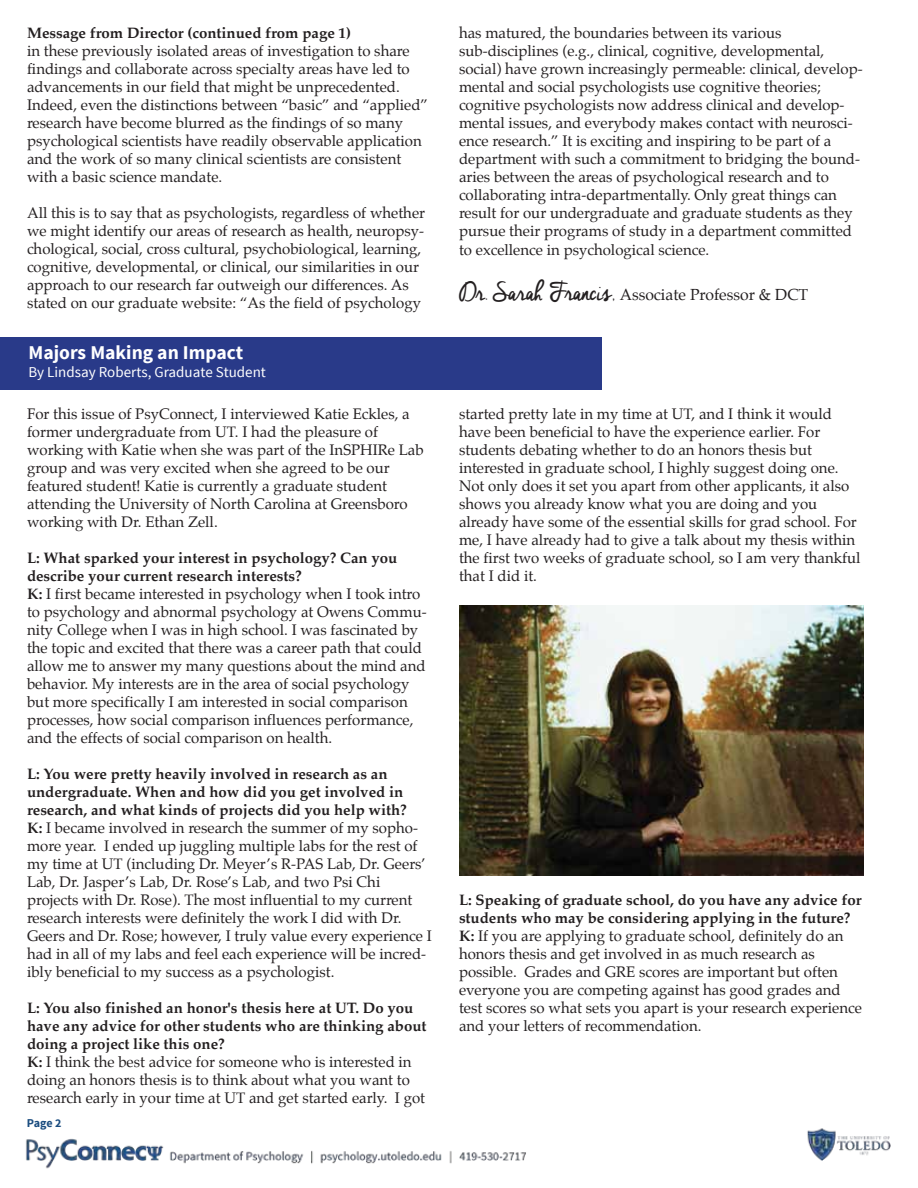
<style>
.page{position:relative;width:918px;height:1188px;background:#fff}
.page>*{position:absolute;margin:0;border:0;box-sizing:border-box;transform-origin:0 0}
.t1{font:700 19.5px "Source Sans Pro";color:#fff}
.t2{font:15.75px "Palatino";color:#231f20}
.t3{font:15px/18px "Palatino";color:#231f20}
.t4{font:700 15px "Palatino";color:#231f20}
.t5{font:15px "Source Sans Pro";color:#fff}
.t6{font:700 12px "Source Sans Pro";color:#1b4d80}
.s1{font-weight:700}
.s2{font-family:"Cheddar Jack";font-size:25.5px}
</style>
<div class="page">
<img style="left:26px;top:337px;width:865px;height:832px">
<div style="left:0;top:337px;width:601px;height:53px;background:#293a89"></div>
<img style="left:459px;top:606px;width:405px;height:270px">
<p class="t4" style="left:27px;top:20px;width:326px">Message from Director (continued from page 1)</p>
<p class="t3" style="left:27px;top:42px;width:403px">in these previously isolated areas of investigation to share findings and collaborate across specialty areas have led to advancements in our field that might be unprecedented.<br>Indeed, even the distinctions between “basic” and “applied” research have become blurred as the findings of so many psychological scientists have readily observable application and the work of so many clinical scientists are consistent with a basic science mandate.</p>
<p class="t3" style="left:27px;top:204px;width:400px">All this is to say that as psychologists, regardless of whether we might identify our areas of research as health, neuropsy&shy;chological, social, cross cultural, psychobiological, learning, cognitive, developmental, or clinical, our similarities in our approach to our research far outweigh our differences. As stated on our graduate website: “As the field of psychology</p>
<h1 class="t1" style="left:29px;top:340px;width:216px">Majors Making an Impact</h1>
<p class="t5" style="left:29px;top:363px;width:239px">By Lindsay Roberts, Graduate Student</p>
<p class="t3" style="left:27px;top:405px;width:398px">For this issue of PsyConnect, I interviewed Katie Eckles, a former undergraduate from UT. I had the pleasure of working with Katie when she was part of the InSPHIRe Lab group and was very excited when she agreed to be our featured student! Katie is currently a graduate student attending the University of North Carolina at Greensboro working with Dr. Ethan Zell.</p>
<p class="t3" style="left:27px;top:549px;width:401px"><span class="s1">L: What sparked your interest in psychology? Can you describe your current research interests?<br>K:</span> I first became interested in psychology when I took intro to psychology and abnormal psychology at Owens Commu&shy;nity College when I was in high school. I was fascinated by the topic and excited that there was a career path that could allow me to answer my many questions about the mind and behavior. My interests are in the area of social psychology but more specifically I am interested in social comparison processes, how social comparison influences performance, and the effects of social comparison on health.</p>
<p class="t3" style="left:27px;top:765px;width:406px"><span class="s1">L: You were pretty heavily involved in research as an undergraduate. When and how did you get involved in research, and what kinds of projects did you help with?<br>K:</span> I became involved in research the summer of my sopho&shy;more year. I ended up juggling multiple labs for the rest of my time at UT (including Dr. Meyer’s R-PAS Lab, Dr. Geers’ Lab, Dr. Jasper’s Lab, Dr. Rose’s Lab, and two Psi Chi projects with Dr. Rose). The most influential to my current research interests were definitely the work I did with Dr.<br>Geers and Dr. Rose; however, I truly value every experience I had in all of my labs and feel each experience will be incred&shy;ibly beneficial to my success as a psychologist.</p>
<p class="t3" style="left:27px;top:999px;width:401px"><span class="s1">L: You also finished an honor's thesis here at UT. Do you have any advice for other students who are thinking about doing a project like this one?<br>K:</span> I think the best advice for someone who is interested in doing an honors thesis is to think about what you want to research early in your time at UT and get started early. I got</p>
<p class="t6" style="left:27px;top:1116px;width:36px">Page 2</p>
<p class="t3" style="left:459px;top:24px;width:405px">has matured, the boundaries between its various sub-disciplines (e.g., clinical, cognitive, developmental, social) have grown increasingly permeable: clinical, develop&shy;mental and social psychologists use cognitive theories; cognitive psychologists now address clinical and develop&shy;mental issues, and everybody makes contact with neurosci&shy;ence research.” It is exciting and inspiring to be part of a department with such a commitment to bridging the bound&shy;aries between the areas of psychological research and to collaborating intra-departmentally. Only great things can result for our undergraduate and graduate students as they pursue their programs of study in a department committed to excellence in psychological science.</p>
<p class="t2" style="left:459px;top:281px;width:351px"><span class="s2">Dr. Sarah Francis,</span> Associate Professor &amp; DCT</p>
<p class="t3" style="left:459px;top:405px;width:403px">started pretty late in my time at UT, and I think it would have been beneficial to have the experience earlier. For students debating whether to do an honors thesis but interested in graduate school, I highly suggest doing one.<br>Not only does it set you apart from other applicants, it also shows you already know what you are doing and you already have some of the essential skills for grad school. For me, I have already had to give a talk about my thesis within the first two weeks of graduate school, so I am very thankful that I did it.</p>
<p class="t3" style="left:459px;top:891px;width:404px"><span class="s1">L: Speaking of graduate school, do you have any advice for students who may be considering applying in the future?<br>K:</span> If you are applying to graduate school, definitely do an honors thesis and get involved in as much research as possible. Grades and GRE scores are important but often everyone you are competing against has good grades and test scores so what sets you apart is your research experience and your letters of recommendation.</p>
</div>
